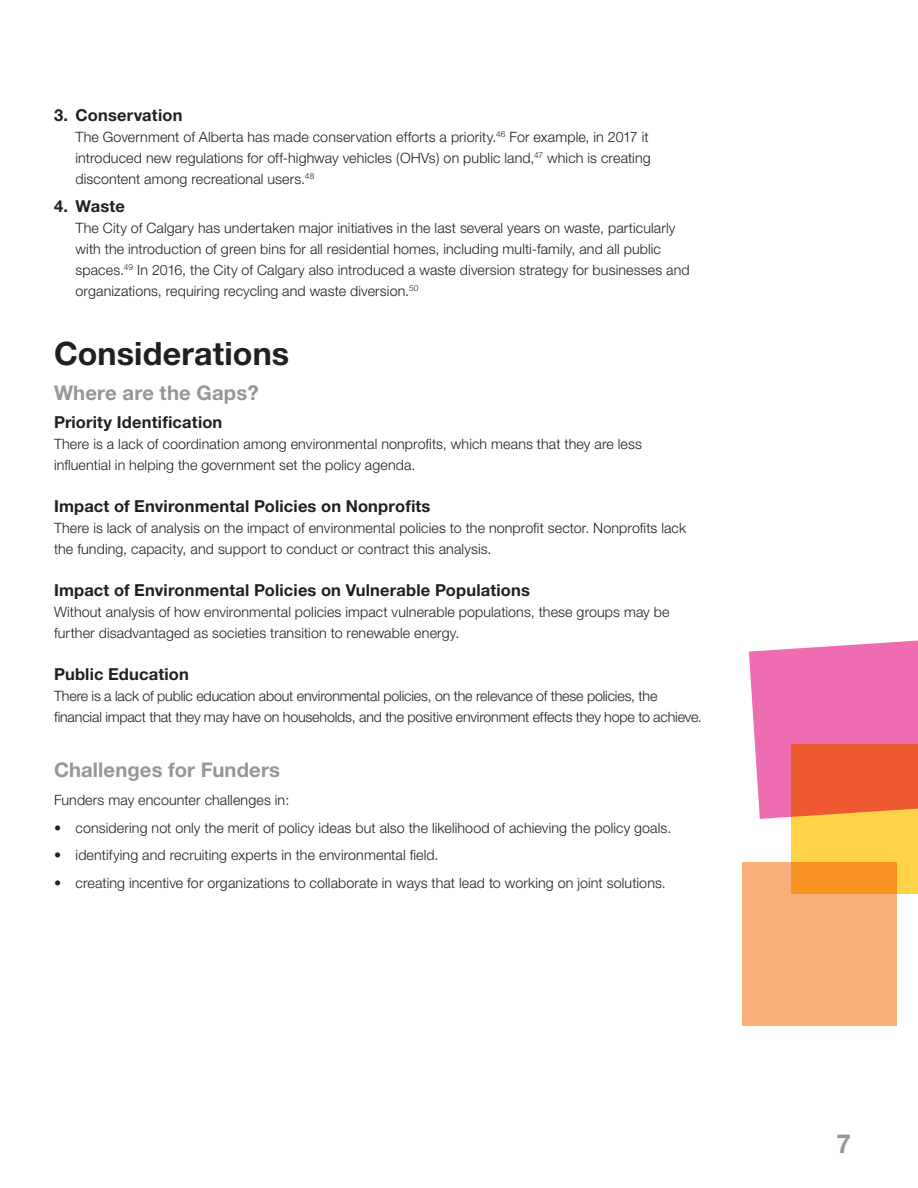
<style>
.page{position:relative;width:918px;height:1188px;background:#fff}
.page>*{position:absolute;margin:0;border:0;box-sizing:border-box;transform-origin:0 0}
.t1{font:700 32.25px "Helvetica Neue";letter-spacing:.005em;color:#231f20}
.t2{font:700 26.25px "Helvetica Neue";color:#949698}
.t3{font:700 20.25px "Helvetica Neue";letter-spacing:.005em;color:#949698}
.t4{font:700 16.5px "Helvetica Neue";letter-spacing:.01em;color:#231f20}
.t5{font:300 14.25px/21px "Helvetica Neue";letter-spacing:.01em;color:#231f20}
.t6{font:300 14.25px/21px "Helvetica Neue";letter-spacing:-.01em;color:#231f20}
</style>
<div class="page">
<div style="left:791px;top:745px;width:127px;height:149px;background:#ffd347"></div>
<svg style="left:742px;top:863px;width:155px;height:163px;background:#f9aa6e"></svg>
<svg style="left:749px;top:640px;width:169px;height:179px;background:#ef728d"></svg>
<p class="t4" style="left:54px;top:105px;width:130px">3. Conservation</p>
<p class="t5" style="left:76px;top:126px;width:577px">The Government of Alberta has made conservation efforts a priority.<sup>46</sup> For example, in 2017 it introduced new regulations for off-highway vehicles (OHVs) on public land,<sup>47</sup> which is creating discontent among recreational users.<sup>48</sup></p>
<p class="t4" style="left:54px;top:196px;width:72px">4. Waste</p>
<p class="t5" style="left:76px;top:217px;width:616px">The City of Calgary has undertaken major initiatives in the last several years on waste, particularly with the introduction of green bins for all residential homes, including multi-family, and all public spaces.<sup>49</sup> In 2016, the City of Calgary also introduced a waste diversion strategy for businesses and organizations, requiring recycling and waste diversion.<sup>50</sup></p>
<h1 class="t1" style="left:54px;top:334px;width:237px">Considerations</h1>
<h3 class="t3" style="left:54px;top:380px;width:206px">Where are the Gaps?</h3>
<p class="t4" style="left:54px;top:412px;width:170px">Priority Identification</p>
<p class="t5" style="left:54px;top:433px;width:590px">There is a lack of coordination among environmental nonprofits, which means that they are less influential in helping the government set the policy agenda.</p>
<p class="t4" style="left:54px;top:496px;width:378px">Impact of Environmental Policies on Nonprofits</p>
<p class="t5" style="left:54px;top:517px;width:634px">There is lack of analysis on the impact of environmental policies to the nonprofit sector. Nonprofits lack the funding, capacity, and support to conduct or contract this analysis.</p>
<p class="t4" style="left:54px;top:580px;width:478px">Impact of Environmental Policies on Vulnerable Populations</p>
<p class="t5" style="left:54px;top:601px;width:617px">Without analysis of how environmental policies impact vulnerable populations, these groups may be further disadvantaged as societies transition to renewable energy.</p>
<p class="t4" style="left:54px;top:664px;width:136px">Public Education</p>
<p class="t6" style="left:54px;top:685px;width:649px">There is a lack of public education about environmental policies, on the relevance of these policies, the financial impact that they may have on households, and the positive environment effects they hope to achieve.</p>
<h3 class="t3" style="left:54px;top:757px;width:228px">Challenges for Funders</h3>
<p class="t5" style="left:54px;top:789px;width:237px">Funders may encounter challenges in:</p>
<p class="t5" style="left:54px;top:817px;width:619px">• considering not only the merit of policy ideas but also the likelihood of achieving the policy goals.</p>
<p class="t5" style="left:54px;top:845px;width:386px">• identifying and recruiting experts in the environmental field.</p>
<p class="t5" style="left:54px;top:872px;width:613px">• creating incentive for organizations to collaborate in ways that lead to working on joint solutions.</p>
<h2 class="t2" style="left:836px;top:1127px;width:16px">7</h2>
</div>
